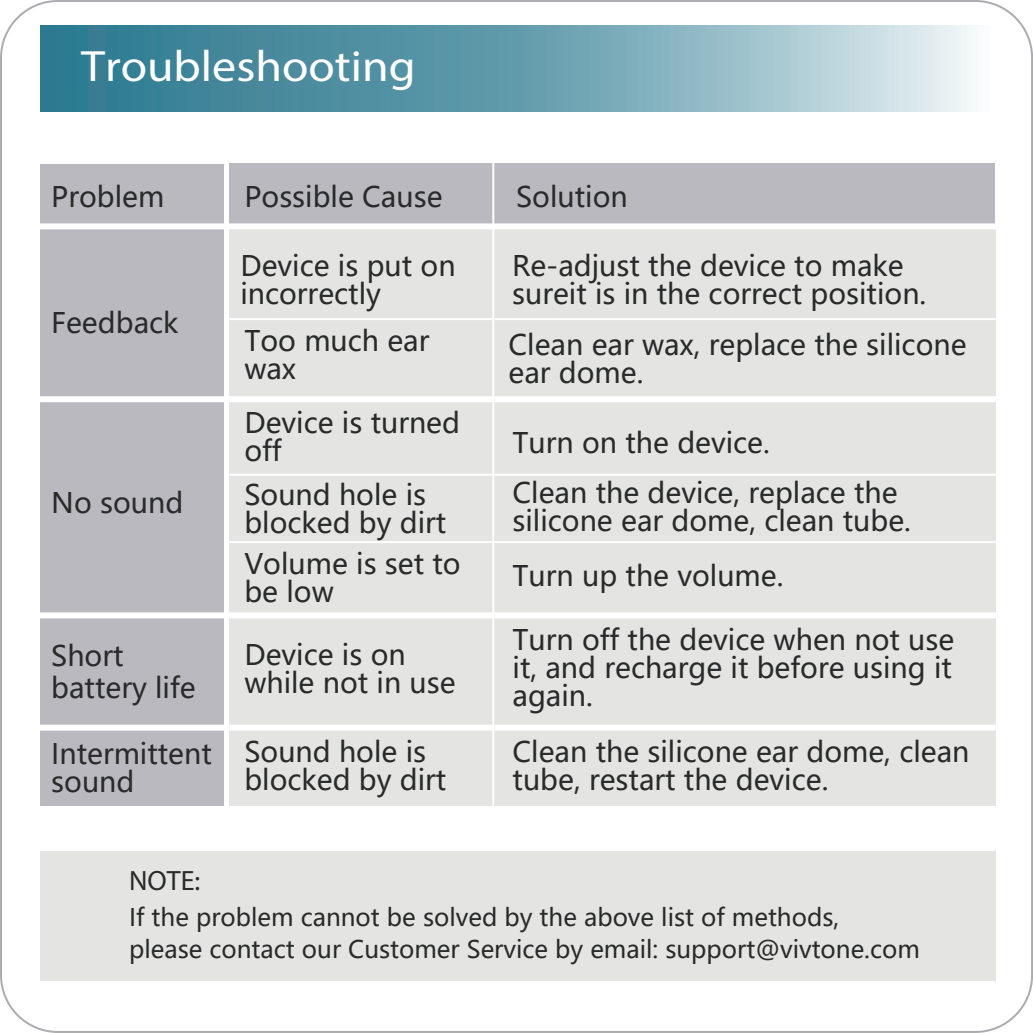
<style>
.page{position:relative;width:1033px;height:1033px;background:#fff}
.page>*{position:absolute;margin:0;border:0;box-sizing:border-box;transform-origin:0 0}
.t1{font:44px "Helvetica";color:#fff;scale:1.09 1}
.t2{font:28px/28px "Microsoft Ya Hei";color:#292b2b}
.t3{font:700 28px "Helvetica";color:#292b2b}
.t4{font:24px/32px "Microsoft Ya Hei";color:#292b2b}
</style>
<div class="page">
<div style="left:40px;top:164px;width:183px;height:642px;background:#bab9c0"></div>
<img style="left:40px;top:26px;width:936px;height:86px">
<div style="left:40px;top:851px;width:955px;height:129px;background:#e4e4e3"></div>
<div style="left:229px;top:164px;width:765px;height:62px;background:#bab9c0"></div>
<div style="left:229px;top:226px;width:766px;height:580px;background:#e4e4e3"></div>
<div style="left:30px;top:396px;width:979px;height:6px;background:#fff"></div>
<div style="left:30px;top:223px;width:979px;height:6px;background:#fff"></div>
<div style="left:30px;top:612px;width:979px;height:6px;background:#fff"></div>
<div style="left:30px;top:725px;width:979px;height:6px;background:#fff"></div>
<hr style="left:228px;top:318px;width:778px;height:2px;background:#fff">
<hr style="left:228px;top:474px;width:778px;height:2px;background:#fff">
<hr style="left:228px;top:541px;width:778px;height:2px;background:#fff">
<hr style="left:492px;top:157px;width:2px;height:672px;background:#fff">
<h1 class="t1" style="left:81px;top:39px;width:308px">Troubleshooting</h1>
<p class="t2" style="left:51px;top:182px;width:115px">Problem</p>
<p class="t2" style="left:244px;top:182px;width:200px">Possible Cause</p>
<p class="t2" style="left:516px;top:182px;width:113px">Solution</p>
<p class="t2" style="left:51px;top:308px;width:129px">Feedback</p>
<p class="t2" style="left:51px;top:488px;width:134px">No sound</p>
<p class="t2" style="left:51px;top:639px;width:146px;line-height:32px">Short battery life</p>
<p class="t2" style="left:51px;top:739px;width:162px">Intermittent sound</p>
<p class="t3" style="left:129px;top:863px;width:73px">NOTE:</p>
<p class="t2" style="left:240px;top:251px;width:217px">Device is put on incorrectly</p>
<p class="t2" style="left:244px;top:326px;width:187px">Too much ear wax</p>
<p class="t2" style="left:244px;top:408px;width:217px">Device is turned off</p>
<p class="t2" style="left:244px;top:480px;width:203px">Sound hole is blocked by dirt</p>
<p class="t2" style="left:244px;top:549px;width:218px">Volume is set to be low</p>
<p class="t2" style="left:244px;top:640px;width:213px">Device is on while not in use</p>
<p class="t2" style="left:244px;top:737px;width:203px">Sound hole is blocked by dirt</p>
<p class="t2" style="left:512px;top:251px;width:416px">Re-adjust the device to make sureit is in the correct position.</p>
<p class="t2" style="left:508px;top:330px;width:459px">Clean ear wax, replace the silicone ear dome.</p>
<p class="t2" style="left:512px;top:417px;width:386px;line-height:49.6px">Turn on the device.<br>Clean the device, replace the</p>
<p class="t2" style="left:512px;top:492px;width:400px;line-height:55.6px">silicone ear dome, clean tube.<br>Turn up the volume.</p>
<p class="t2" style="left:512px;top:625px;width:443px;text-align:justify">Turn off the device when not use it, and recharge it before using it again.</p>
<p class="t2" style="left:512px;top:737px;width:458px">Clean the silicone ear dome, clean tube, restart the device.</p>
<p class="t4" style="left:129px;top:901px;width:792px">If the problem cannot be solved by the above list of methods,<br>please contact our Customer Service by email: support@vivtone.com</p>
</div>
